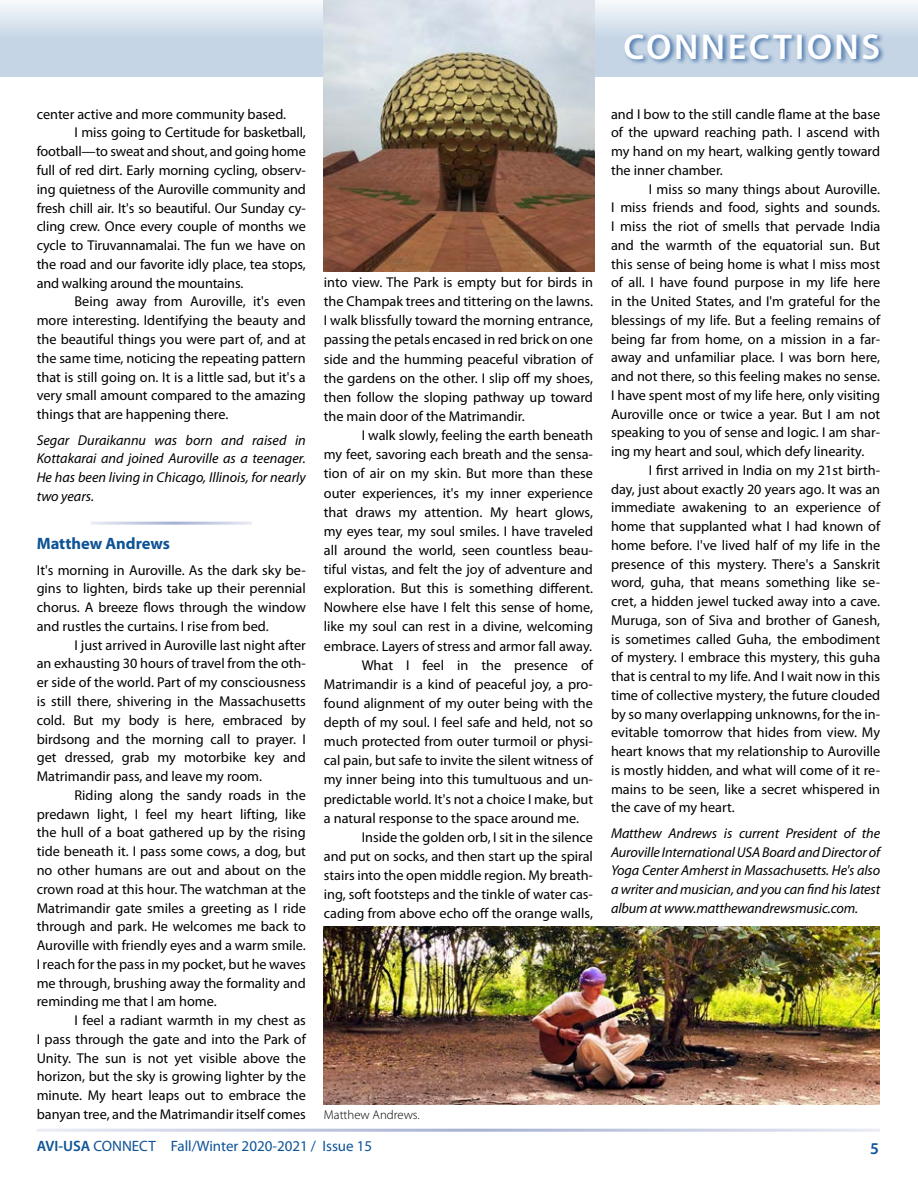
<style>
.page{position:relative;width:918px;height:1188px;background:#fff}
.page>*{position:absolute;margin:0;border:0;box-sizing:border-box;transform-origin:0 0}
.main_head{font:600 36px "Myriad Pro";letter-spacing:.07em;color:#fff}
.sub_hd{font:700 16.5px "Myriad Pro";letter-spacing:-.005em;color:#0e5396}
.t1{font:600 16.5px "Myriad Pro";color:#0e5396}
.t2{font:15px "Myriad Pro";color:#0e5396}
.text{font:14.25px/18.8px "Myriad Pro";color:#000;text-align:justify}
.bio{font:italic 14.25px/18.8px "Myriad Pro";letter-spacing:-.01em;color:#000;text-align:justify}
._1st_par_in_text_aft{font:14.25px/18.8px "Myriad Pro";color:#000;text-align:justify}
.caption_no_rule{font:300 12.75px "Myriad Pro";color:#000}
.s1{font-weight:600}
</style>
<div class="page">
<div style="left:0;top:0;width:918px;height:77px;background:linear-gradient(to bottom,#ebf1f6,#b8ccdf)"></div>
<hr style="left:0;top:0;width:1px;height:77px;background:#0e5396">
<div style="left:623px;top:32px;width:263px;height:34px;background:#184f94;opacity:.75"></div>
<img style="left:324px;top:927px;width:555px;height:177px">
<img style="left:324px;top:0;width:271px;height:271px">
<p class="main_head" style="left:624px;top:24px;width:258px">CONNECTIONS</p>
<p class="text" style="left:37px;top:104px;width:251px">center active and more community based.</p>
<p class="text" style="left:37px;top:123px;width:271px;text-indent:38px">I miss going to Certitude for basketball, football—to sweat and shout, and going home full of red dirt. Early morning cycling, observ&shy;ing quietness of the Auroville community and fresh chill air. It's so beautiful. Our Sunday cy&shy;cling crew. Once every couple of months we cycle to Tiruvannamalai. The fun we have on the road and our favorite idly place, tea stops, and walking around the mountains.</p>
<p class="text" style="left:37px;top:292px;width:271px;text-indent:38px">Being away from Auroville, it's even more interesting. Identifying the beauty and the beautiful things you were part of, and at the same time, noticing the repeating pattern that is still going on. It is a little sad, but it's a very small amount compared to the amazing things that are happening there.</p>
<p class="bio" style="left:37px;top:430px;width:271px">Segar Duraikannu was born and raised in Kottakarai and joined Auroville as a teenager.<br>He has been living in Chicago, Illinois, for nearly two years.</p>
<p class="sub_hd" style="left:37px;top:532px;width:135px">Matthew Andrews</p>
<p class="_1st_par_in_text_aft" style="left:37px;top:560px;width:271px">It's morning in Auroville. As the dark sky be&shy;gins to lighten, birds take up their perennial chorus. A breeze flows through the window and rustles the curtains. I rise from bed.</p>
<p class="text" style="left:37px;top:635px;width:271px;text-indent:38px">I just arrived in Auroville last night after an exhausting 30 hours of travel from the oth&shy;er side of the world. Part of my consciousness is still there, shivering in the Massachusetts cold. But my body is here, embraced by birdsong and the morning call to prayer. I get dressed, grab my motorbike key and Matrimandir pass, and leave my room.</p>
<p class="text" style="left:37px;top:786px;width:271px;text-indent:38px">Riding along the sandy roads in the predawn light, I feel my heart lifting, like the hull of a boat gathered up by the rising tide beneath it. I pass some cows, a dog, but no other humans are out and about on the crown road at this hour. The watchman at the Matrimandir gate smiles a greeting as I ride through and park. He welcomes me back to Auroville with friendly eyes and a warm smile.<br>I reach for the pass in my pocket, but he waves me through, brushing away the formality and reminding me that I am home.</p>
<p class="text" style="left:37px;top:1011px;width:271px;text-indent:38px">I feel a radiant warmth in my chest as I pass through the gate and into the Park of Unity. The sun is not yet visible above the horizon, but the sky is growing lighter by the minute. My heart leaps out to embrace the banyan tree, and the Matrimandir itself comes</p>
<p class="text" style="left:324px;top:273px;width:271px;line-height:19.2px">into view. The Park is empty but for birds in the Champak trees and tittering on the lawns.<br>I walk blissfully toward the morning entrance, passing the petals encased in red brick on one side and the humming peaceful vibration of the gardens on the other. I slip off my shoes, then follow the sloping pathway up toward the main door of the Matrimandir.</p>
<p class="text" style="left:324px;top:426px;width:271px;line-height:19.2px;text-indent:38px">I walk slowly, feeling the earth beneath my feet, savoring each breath and the sensa&shy;tion of air on my skin. But more than these outer experiences, it's my inner experience that draws my attention. My heart glows, my eyes tear, my soul smiles. I have traveled all around the world, seen countless beau&shy;tiful vistas, and felt the joy of adventure and exploration. But this is something different.<br>Nowhere else have I felt this sense of home, like my soul can rest in a divine, welcoming embrace. Layers of stress and armor fall away.</p>
<p class="text" style="left:324px;top:655px;width:271px;line-height:19.2px;text-indent:38px">What I feel in the presence of Matrimandir is a kind of peaceful joy, a pro&shy;found alignment of my outer being with the depth of my soul. I feel safe and held, not so much protected from outer turmoil or physi&shy;cal pain, but safe to invite the silent witness of my inner being into this tumultuous and un&shy;predictable world. It's not a choice I make, but a natural response to the space around me.</p>
<p class="text" style="left:324px;top:827px;width:271px;line-height:19.2px;text-indent:38px">Inside the golden orb, I sit in the silence and put on socks, and then start up the spiral stairs into the open middle region. My breath&shy;ing, soft footsteps and the tinkle of water cas&shy;cading from above echo off the orange walls,</p>
<p class="text" style="left:611px;top:104px;width:271px">and I bow to the still candle flame at the base of the upward reaching path. I ascend with my hand on my heart, walking gently toward the inner chamber.</p>
<p class="text" style="left:611px;top:179px;width:271px;text-indent:38px">I miss so many things about Auroville.<br>I miss friends and food, sights and sounds.<br>I miss the riot of smells that pervade India and the warmth of the equatorial sun. But this sense of being home is what I miss most of all. I have found purpose in my life here in the United States, and I'm grateful for the blessings of my life. But a feeling remains of being far from home, on a mission in a far&shy;away and unfamiliar place. I was born here, and not there, so this feeling makes no sense.<br>I have spent most of my life here, only visiting Auroville once or twice a year. But I am not speaking to you of sense and logic. I am shar&shy;ing my heart and soul, which defy linearity.</p>
<p class="text" style="left:611px;top:461px;width:271px;text-indent:38px">I first arrived in India on my 21st birth&shy;day, just about exactly 20 years ago. It was an immediate awakening to an experience of home that supplanted what I had known of home before. I've lived half of my life in the presence of this mystery. There's a Sanskrit word, guha, that means something like se&shy;cret, a hidden jewel tucked away into a cave.<br>Muruga, son of Siva and brother of Ganesh, is sometimes called Guha, the embodiment of mystery. I embrace this mystery, this guha that is central to my life. And I wait now in this time of collective mystery, the future clouded by so many overlapping unknowns, for the in&shy;evitable tomorrow that hides from view. My heart knows that my relationship to Auroville is mostly hidden, and what will come of it re&shy;mains to be seen, like a secret whispered in the cave of my heart.</p>
<p class="bio" style="left:611px;top:824px;width:271px">Matthew Andrews is current President of the Auroville International USA Board and Director of Yoga Center Amherst in Massachusetts. He's also a writer and musician, and you can find his latest album at www.matthewandrewsmusic.com.</p>
<p class="caption_no_rule" style="left:324px;top:1107px;width:97px">Matthew Andrews.</p>
<p class="t2" style="left:37px;top:1137px;width:337px"><span class="s1">AVI-USA</span> CONNECT Fall/Winter 2020-2021 / Issue 15</p>
<p class="t1" style="left:870px;top:1138px;width:10px">5</p>
</div>
